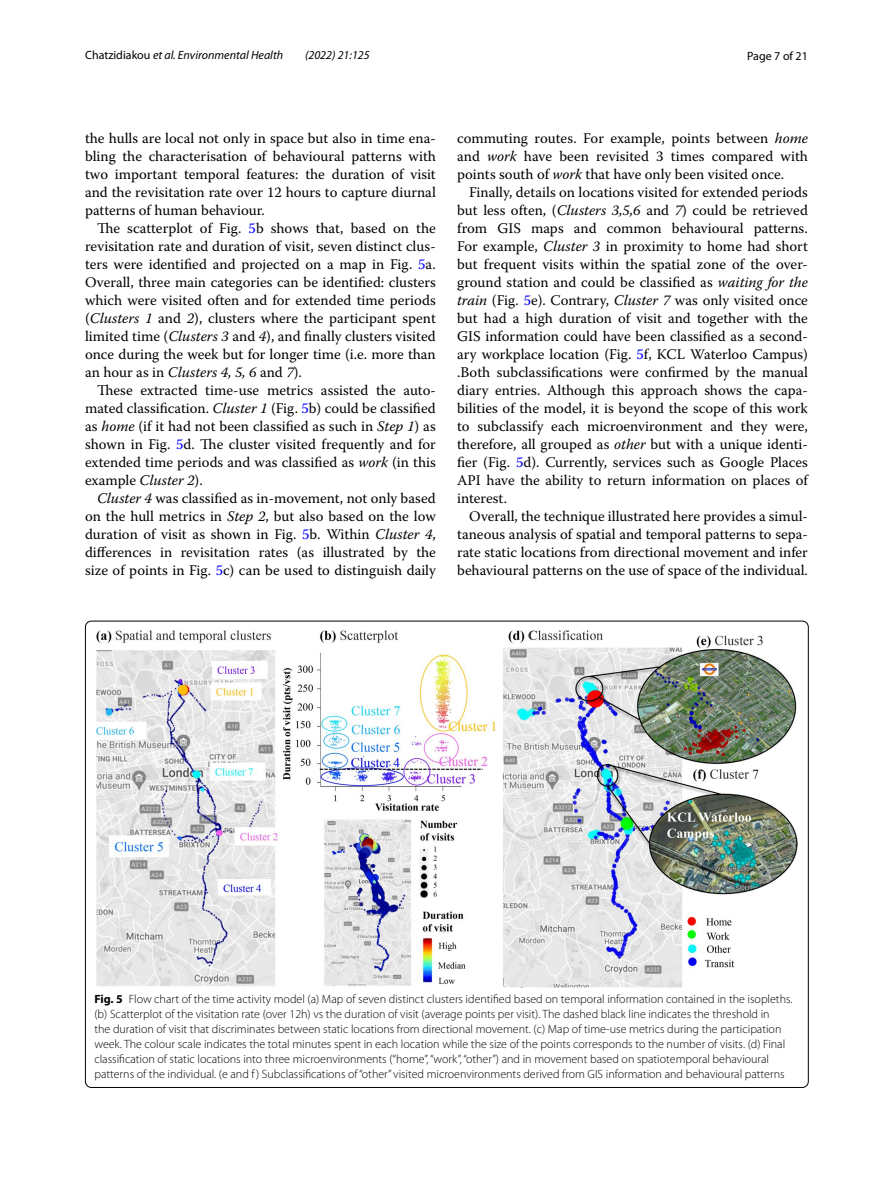
<style>
.page{position:relative;width:893px;height:1187px;background:#fff}
.page>*{position:absolute;margin:0;border:0;box-sizing:border-box;transform-origin:0 0}
.t1{font:14.7px/18px "Warnock Pro";color:#000;text-align:justify}
.t2{font:300 12px/15px "Myriad Pro";color:#000}
.t3{font:italic 12px "Myriad Pro";color:#000}
.t4{font:12px "Myriad Pro";color:#000}
.s1{font-style:normal}
.s2{color:#00f}
.s3{font-style:italic}
.s4{font-weight:700}
</style>
<div class="page">
<img style="left:97px;top:630px;width:700px;height:357px">
<p class="t3" style="left:85px;top:48px;width:200px"><span class="s1">Chatzidiakou</span> et al. Environmental Health</p>
<p class="t3" style="left:305px;top:48px;width:66px">(2022) 21:125</p>
<p class="t4" style="left:747px;top:48px;width:62px">Page 7 of 21</p>
<p class="t1" style="left:85px;top:128px;width:352px">the hulls are local not only in space but also in time ena&shy;bling the characterisation of behavioural patterns with two important temporal features: the duration of visit and the revisitation rate over 12 hours to capture diurnal patterns of human behaviour.</p>
<p class="t1" style="left:85px;top:218px;width:352px;text-indent:12px">The scatterplot of Fig. <span class="s2">5</span>b shows that, based on the revisitation rate and duration of visit, seven distinct clus&shy;ters were identified and projected on a map in Fig. <span class="s2">5</span>a.<br>Overall, three main categories can be identified: clusters which were visited often and for extended time periods (<span class="s3">Clusters 1</span> and <span class="s3">2</span>), clusters where the participant spent limited time (<span class="s3">Clusters 3</span> and <span class="s3">4</span>), and finally clusters visited once during the week but for longer time (i.e. more than an hour as in <span class="s3">Clusters 4, 5, 6</span> and <span class="s3">7</span>).</p>
<p class="t1" style="left:85px;top:380px;width:352px;text-indent:12px">These extracted time-use metrics assisted the auto&shy;mated classification. <span class="s3">Cluster 1</span> (Fig. <span class="s2">5</span>b) could be classified as <span class="s3">home</span> (if it had not been classified as such in <span class="s3">Step 1</span>) as shown in Fig. <span class="s2">5</span>d. The cluster visited frequently and for extended time periods and was classified as <span class="s3">work</span> (in this example <span class="s3">Cluster 2</span>).</p>
<p class="t1" style="left:85px;top:488px;width:352px;text-indent:12px"><span class="s3">Cluster 4</span> was classified as in-movement, not only based on the hull metrics in <span class="s3">Step 2</span>, but also based on the low duration of visit as shown in Fig. <span class="s2">5</span>b. Within <span class="s3">Cluster 4</span>, differences in revisitation rates (as illustrated by the size of points in Fig. <span class="s2">5</span>c) can be used to distinguish daily</p>
<p class="t1" style="left:457px;top:128px;width:352px">commuting routes. For example, points between <span class="s3">home </span>and <span class="s3">work</span> have been revisited 3 times compared with points south of <span class="s3">work</span> that have only been visited once.</p>
<p class="t1" style="left:457px;top:182px;width:352px;text-indent:12px">Finally, details on locations visited for extended periods but less often, (<span class="s3">Clusters 3,5,6</span> and <span class="s3">7</span>) could be retrieved from GIS maps and common behavioural patterns.<br>For example, <span class="s3">Cluster 3</span> in proximity to home had short but frequent visits within the spatial zone of the over&shy;ground station and could be classified as <span class="s3">waiting for the train</span> (Fig. <span class="s2">5</span>e). Contrary, <span class="s3">Cluster 7</span> was only visited once but had a high duration of visit and together with the GIS information could have been classified as a second&shy;ary workplace location (Fig. <span class="s2">5</span>f, KCL Waterloo Campus) .Both subclassifications were confirmed by the manual diary entries. Although this approach shows the capa&shy;bilities of the model, it is beyond the scope of this work to subclassify each microenvironment and they were, therefore, all grouped as <span class="s3">other</span> but with a unique identi&shy;fier (Fig. <span class="s2">5</span>d). Currently, services such as Google Places API have the ability to return information on places of interest.</p>
<p class="t1" style="left:457px;top:506px;width:352px;text-indent:12px">Overall, the technique illustrated here provides a simul&shy;taneous analysis of spatial and temporal patterns to sepa&shy;rate static locations from directional movement and infer behavioural patterns on the use of space of the individual.</p>
<p class="t2" style="left:94px;top:991px;width:700px"><span class="s4">Fig. 5</span> Flow chart of the time activity model (a) Map of seven distinct clusters identified based on temporal information contained in the isopleths. (b) Scatterplot of the visitation rate (over 12h) vs the duration of visit (average points per visit). The dashed black line indicates the threshold in<br>the duration of visit that discriminates between static locations from directional movement. (c) Map of time-use metrics during the participation week. The colour scale indicates the total minutes spent in each location while the size of the points corresponds to the number of visits. (d) Final classification of static locations into three microenvironments (“home”, “work”, “other”) and in movement based on spatiotemporal behavioural patterns of the individual. (e and f ) Subclassifications of “other” visited microenvironments derived from GIS information and behavioural patterns</p>
</div>
